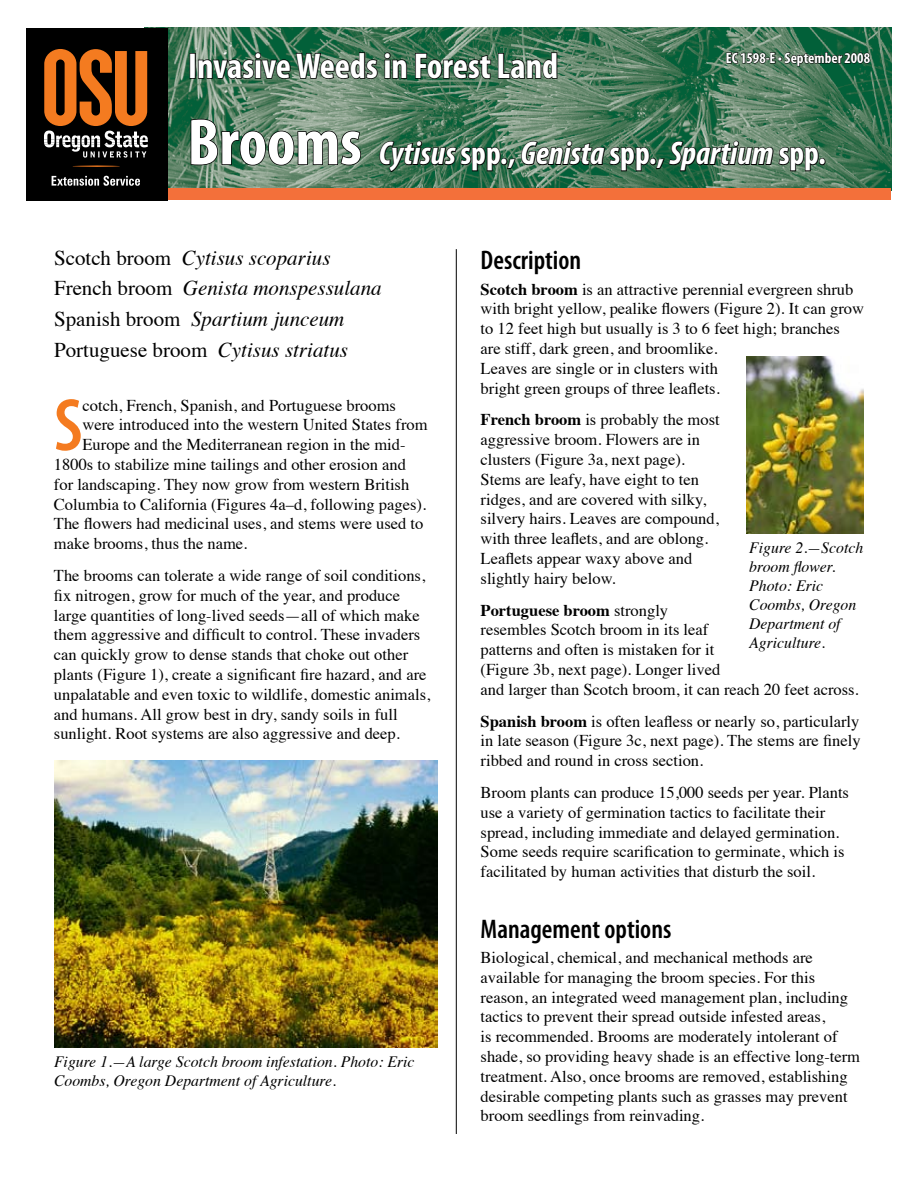
<style>
.page{position:relative;width:918px;height:1188px;background:#fff}
.page>*{position:absolute;margin:0;border:0;box-sizing:border-box;transform-origin:0 0}
.t1{font:600 condensed 75.3px "Myriad Pro";color:#f47b20}
.t2{font:700 condensed 36px "Myriad Pro";color:#fff}
.t3{font:italic 700 condensed 33px "Myriad Pro";color:#fff}
.t4{font:600 condensed 27px "Myriad Pro";color:#000}
.t5{font:italic 21px/30.6px "Times";color:#000}
.t6{font:16.5px/19.8px "Times";color:#000}
.t7{font:italic 15.75px/18.9px "Times";color:#000}
.t8{font:700 condensed 15px "Myriad Pro";color:#fff}
.s1{font-style:normal;font-size:66px}
.s2{font-style:normal}
.s3{font-weight:700}
</style>
<div class="page">
<img style="left:168px;top:28px;width:723px;height:160px">
<div style="left:138px;top:188px;width:753px;height:12px;background:#f3703a"></div>
<div style="left:27px;top:28px;width:141px;height:172px;background:#000"></div>
<svg style="left:52px;top:176px;width:88px;height:10px"></svg>
<svg style="left:44px;top:49px;width:104px;height:109px"></svg>
<svg style="left:73px;top:165px;width:47px;height:2px"></svg>
<div style="left:190px;top:53px;width:6px;height:26px;border:2px solid #000"></div>
<svg style="left:197px;top:34px;width:181px;height:72px;background:#4f775e"></svg>
<svg style="left:384px;top:52px;width:24px;height:39px"></svg>
<svg style="left:414px;top:52px;width:144px;height:39px;background:#3f654d"></svg>
<hr style="left:456px;top:249px;width:1px;height:885px;background:#000">
<svg style="left:190px;top:118px;width:172px;height:48px;background:#597762"></svg>
<svg style="left:379px;top:140px;width:440px;height:253px"></svg>
<div style="left:819px;top:158px;width:7px;height:7px;border:2px solid #000;border-radius:50%"></div>
<svg style="left:726px;top:52px;width:145px;height:15px;background:#2a4e3a"></svg>
<img style="left:746px;top:357px;width:117px;height:176px">
<img style="left:55px;top:760px;width:382px;height:288px">
<h2 class="t2" style="left:188px;top:44px;width:372px">Invasive Weeds in Forest Land</h2>
<p class="t8" style="left:726px;top:49px;width:146px">EC 1598-E • September 2008</p>
<h3 class="t3" style="left:188px;top:133px;width:640px"><span class="s1">Brooms</span> Cytisus <span class="s2">spp.,</span> Genista <span class="s2">spp.,</span> Spartium <span class="s2">spp.</span></h3>
<p class="t5" style="left:54px;top:241px;width:329px"><span class="s2">Scotch broom</span> Cytisus scoparius <span class="s2">French broom</span> Genista monspessulana <span class="s2">Spanish broom</span> Spartium junceum <span class="s2">Portuguese broom</span> Cytisus striatus</p>
<h1 class="t1" style="left:54px;top:379px;width:30px">S</h1>
<p class="t6" style="left:83px;top:394px;width:315px">cotch, French, Spanish, and Portuguese brooms</p>
<p class="t6" style="left:83px;top:414px;width:347px">were introduced into the western United States from</p>
<p class="t6" style="left:83px;top:433px;width:325px">Europe and the Mediterranean region in the mid-</p>
<p class="t6" style="left:54px;top:453px;width:353px">1800s to stabilize mine tailings and other erosion and</p>
<p class="t6" style="left:54px;top:473px;width:357px">for landscaping. They now grow from western British</p>
<p class="t6" style="left:54px;top:493px;width:374px">Columbia to California (Figures 4a–d, following pages).</p>
<p class="t6" style="left:54px;top:513px;width:371px">The flowers had medicinal uses, and stems were used to</p>
<p class="t6" style="left:54px;top:532px;width:195px">make brooms, thus the name.</p>
<p class="t6" style="left:54px;top:564px;width:378px">The brooms can tolerate a wide range of soil conditions, fix nitrogen, grow for much of the year, and produce large quantities of long-lived seeds—all of which make them aggressive and difficult to control. These invaders can quickly grow to dense stands that choke out other plants (Figure 1), create a significant fire hazard, and are unpalatable and even toxic to wildlife, domestic animals, and humans. All grow best in dry, sandy soils in full sunlight. Root systems are also aggressive and deep.</p>
<p class="t7" style="left:54px;top:1051px;width:362px">Figure 1.—A large Scotch broom infestation. Photo: Eric<br>Coombs, Oregon Department of Agriculture.</p>
<h3 class="t4" style="left:481px;top:244px;width:102px">Description</h3>
<p class="t6" style="left:481px;top:278px;width:385px"><span class="s3">Scotch broom</span> is an attractive perennial evergreen shrub with bright yellow, pealike flowers (Figure 2). It can grow to 12 feet high but usually is 3 to 6 feet high; branches are stiff, dark green, and broomlike.<br>Leaves are single or in clusters with<br>bright green groups of three leaflets.</p>
<p class="t6" style="left:481px;top:409px;width:241px"><span class="s3">French broom</span> is probably the most aggressive broom. Flowers are in clusters (Figure 3a, next page).<br>Stems are leafy, have eight to ten ridges, and are covered with silky, silvery hairs. Leaves are compound, with three leaflets, and are oblong.<br>Leaflets appear waxy above and slightly hairy below.</p>
<p class="t6" style="left:481px;top:599px;width:380px"><span class="s3">Portuguese broom</span> strongly<br>resembles Scotch broom in its leaf<br>patterns and often is mistaken for it<br>(Figure 3b, next page). Longer lived<br>and larger than Scotch broom, it can reach 20 feet across.</p>
<p class="t6" style="left:481px;top:710px;width:382px;text-align:justify"><span class="s3">Spanish broom</span> is often leafless or nearly so, particularly in late season (Figure 3c, next page). The stems are finely ribbed and round in cross section.</p>
<p class="t6" style="left:481px;top:781px;width:370px">Broom plants can produce 15,000 seeds per year. Plants use a variety of germination tactics to facilitate their spread, including immediate and delayed germination.<br>Some seeds require scarification to germinate, which is facilitated by human activities that disturb the soil.</p>
<h3 class="t4" style="left:481px;top:912px;width:192px">Management options</h3>
<p class="t6" style="left:481px;top:946px;width:381px">Biological, chemical, and mechanical methods are available for managing the broom species. For this reason, an integrated weed management plan, including tactics to prevent their spread outside infested areas,<br>is recommended. Brooms are moderately intolerant of shade, so providing heavy shade is an effective long-term treatment. Also, once brooms are removed, establishing desirable competing plants such as grasses may prevent broom seedlings from reinvading.</p>
<p class="t7" style="left:749px;top:538px;width:116px">Figure 2.—Scotch broom flower.<br>Photo: Eric<br>Coombs, Oregon<br>Department of<br>Agriculture.</p>
</div>
